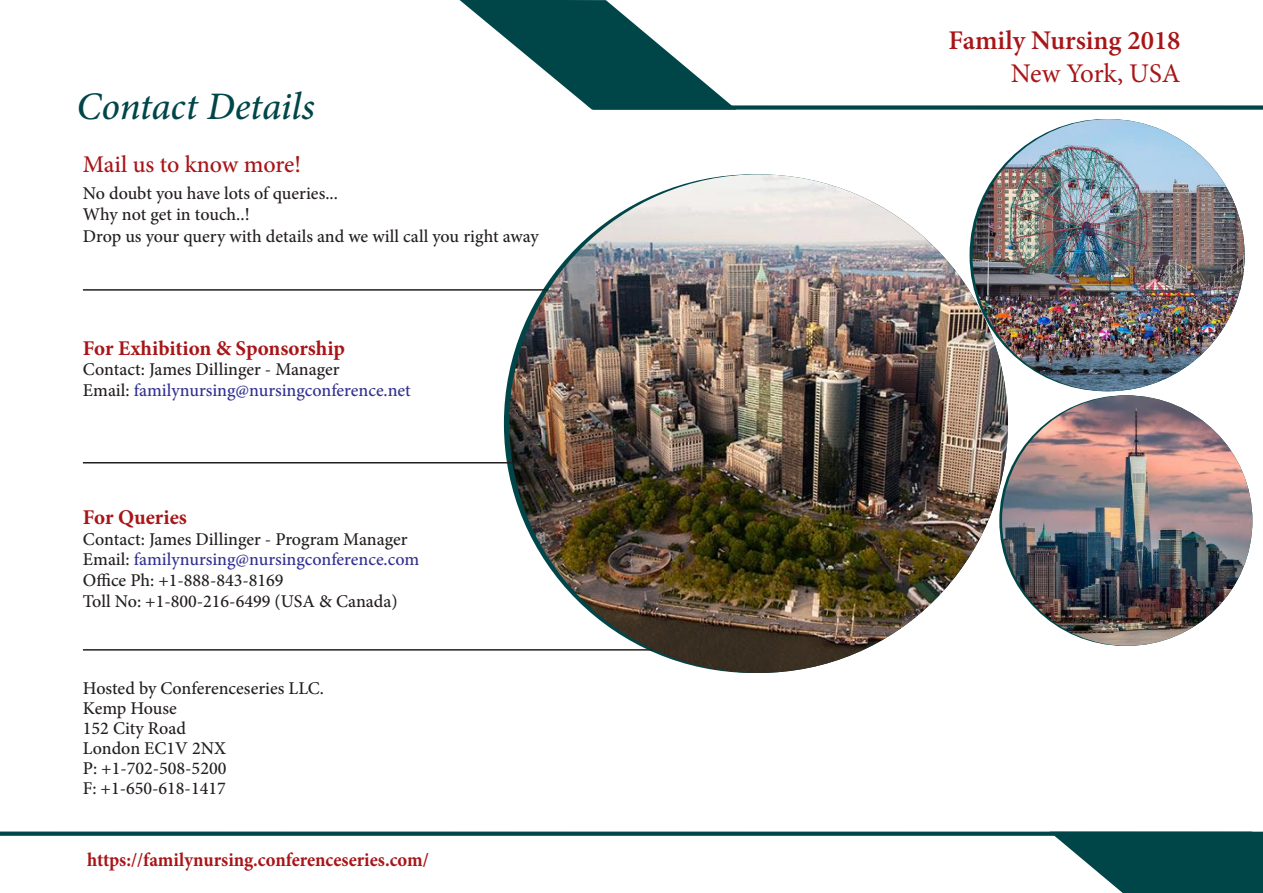
<style>
.page{position:relative;width:1263px;height:893px;background:#fff}
.page>*{position:absolute;margin:0;border:0;box-sizing:border-box;transform-origin:0 0}
.t1{font:italic 500 39px "Minion Pro";letter-spacing:-.005em;color:#004649}
.t2{font:600 27px "Minion Pro";color:#a81518}
.t3{font:27px "Minion Pro";letter-spacing:-.005em;color:#a81518}
.t4{font:500 24px "Minion Pro";letter-spacing:-.005em;color:#a81518}
.t5{font:700 21px "Minion Pro";letter-spacing:-.005em;color:#a81518}
.t6{font:700 19.5px "Minion Pro";color:#a81518;scale:.95 1}
.t7{font:500 18px/20px "Minion Pro";color:#241f1f}
.s1{color:#313092}
</style>
<div class="page">
<svg style="left:460px;top:0;width:803px;height:110px"></svg>
<svg style="left:0;top:831px;width:1263px;height:62px"></svg>
<hr style="left:83px;top:289px;width:576px;height:2px;background:#241f1f">
<hr style="left:83px;top:462px;width:489px;height:1px;background:#241f1f">
<hr style="left:83px;top:649px;width:570px;height:2px;background:#241f1f">
<img style="left:509px;top:174px;width:499px;height:499px;border-radius:249px">
<img style="left:972px;top:119px;width:272px;height:272px;border-radius:136px">
<img style="left:1002px;top:395px;width:250px;height:251px;border-radius:125px">
<h1 class="t1" style="left:77px;top:80px;width:240px">Contact Details</h1>
<h3 class="t4" style="left:83px;top:148px;width:220px">Mail us to know more!</h3>
<p class="t7" style="left:83px;top:182px;width:457px;line-height:21.6px">No doubt you have lots of queries...<br>Why not get in touch..!<br>Drop us your query with details and we will call you right away</p>
<p class="t5" style="left:83px;top:333px;width:264px">For Exhibition &amp; Sponsorship</p>
<p class="t7" style="left:83px;top:359px;width:329px;line-height:20.9px">Contact: James Dillinger - Manager<br>Email: <span class="s1">familynursing@nursingconference.net</span></p>
<p class="t5" style="left:83px;top:502px;width:106px">For Queries</p>
<p class="t7" style="left:83px;top:528px;width:338px;line-height:20.9px">Contact: James Dillinger - Program Manager Email: <span class="s1">familynursing@nursingconference.com </span>Office Ph: +1-888-843-8169<br>Toll No: +1-800-216-6499 (USA &amp; Canada)</p>
<p class="t7" style="left:83px;top:679px;width:243px">Hosted by Conferenceseries LLC.<br>Kemp House<br>152 City Road<br>London EC1V 2NX<br>P: +1-702-508-5200<br>F: +1-650-618-1417</p>
<p class="t6" style="left:87px;top:846px;width:361px">https://familynursing.conferenceseries.com/</p>
<h2 class="t2" style="left:949px;top:22px;width:233px">Family Nursing 2018</h2>
<h2 class="t3" style="left:1011px;top:55px;width:171px">New York, USA</h2>
</div>
